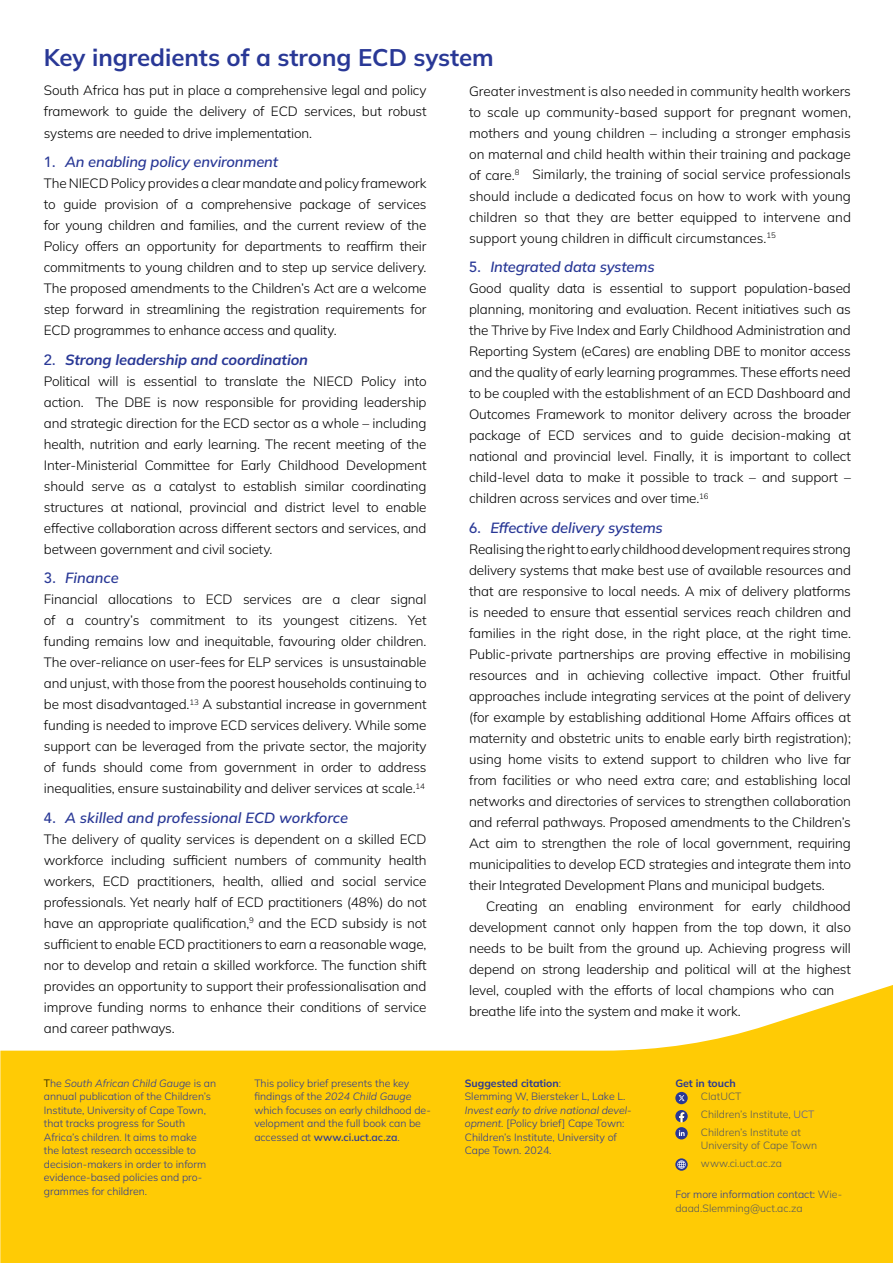
<style>
.page{position:relative;width:893px;height:1263px;background:#fff}
.page>*{position:absolute;margin:0;border:0;box-sizing:border-box;transform-origin:0 0}
.t1{font:700 24px "Mulish";color:#293896}
.t2{font:italic 600 14.7px "Mulish";letter-spacing:-.01em;color:#293896}
.t3{font:italic 700 14.7px "Mulish";letter-spacing:-.01em;color:#293896}
.t4{font:300 13.5px/21px "Mulish";letter-spacing:-.01em;color:#000;text-align:justify}
.t5{font:300 10.5px/13.5px "Mulish";color:#293896}
.t6{font:300 10.5px/17.7px "Mulish";color:#58595b}
.t7{font:700 10.5px "Mulish";color:#293896}
.s1{font-family:"Avenir LT Std";font-weight:500;font-style:normal}
.s2{color:#000}
.s3{font-style:italic}
.s4{font-weight:600}
.s5{font-weight:700}
.s6{color:#5055a5}
.s7{color:#293896}
</style>
<div class="page">
<svg style="left:0;top:985px;width:893px;height:278px;fill:#ffcb05"></svg>
<div style="left:675px;top:1092px;width:13px;height:12px;background:#293896;border-radius:50%"></div>
<svg style="left:679px;top:1095px;width:6px;height:6px"></svg>
<svg style="left:675px;top:1110px;width:13px;height:12px"></svg>
<div style="left:675px;top:1127px;width:13px;height:12px;background:#293896;border-radius:50%"></div>
<svg style="left:679px;top:1130px;width:6px;height:6px"></svg>
<svg style="left:675px;top:1158px;width:13px;height:13px"></svg>
<svg style="left:677px;top:1160px;width:9px;height:9px"></svg>
<h1 class="t1" style="left:44px;top:41px;width:451px">Key ingredients of a strong ECD system</h1>
<p class="t4" style="left:44px;top:80px;width:384px">South Africa has put in place a comprehensive legal and policy framework to guide the delivery of ECD services, but robust systems are needed to drive implementation.</p>
<p class="t2" style="left:44px;top:152px;width:236px"><span class="s1">1.</span> An enabling policy environment</p>
<p class="t4" style="left:44px;top:172px;width:384px">The NIECD Policy provides a clear mandate and policy framework to guide provision of a comprehensive package of services for young children and families, and the current review of the Policy offers an opportunity for departments to reaffirm their commitments to young children and to step up service delivery.<br>The proposed amendments to the Children’s Act are a welcome step forward in streamlining the registration requirements for ECD programmes to enhance access and quality.</p>
<p class="t3" style="left:44px;top:349px;width:266px"><span class="s1">2.</span> Strong leadership and coordination</p>
<p class="t4" style="left:44px;top:370px;width:384px">Political will is essential to translate the NIECD Policy into action. The DBE is now responsible for providing leadership and strategic direction for the ECD sector as a whole – including health, nutrition and early learning. The recent meeting of the Inter-Ministerial Committee for Early Childhood Development should serve as a catalyst to establish similar coordinating structures at national, provincial and district level to enable effective collaboration across different sectors and services, and between government and civil society.</p>
<p class="t2" style="left:44px;top:568px;width:76px"><span class="s1">3.</span> Finance</p>
<p class="t4" style="left:44px;top:588px;width:384px">Financial allocations to ECD services are a clear signal of a country’s commitment to its youngest citizens. Yet funding remains low and inequitable, favouring older children.<br>The over-reliance on user-fees for ELP services is unsustainable and unjust, with those from the poorest households continuing to be most disadvantaged.<sup>13</sup> A substantial increase in government funding is needed to improve ECD services delivery. While some support can be leveraged from the private sector, the majority of funds should come from government in order to address inequalities, ensure sustainability and deliver services at scale.<sup>14</sup></p>
<p class="t2" style="left:44px;top:807px;width:306px"><span class="s1">4.</span> A skilled and professional ECD workforce</p>
<p class="t4" style="left:44px;top:828px;width:384px">The delivery of quality services is dependent on a skilled ECD workforce including sufficient numbers of community health workers, ECD practitioners, health, allied and social service professionals. Yet nearly half of ECD practitioners (48%) do not have an appropriate qualification,<sup>9</sup> and the ECD subsidy is not sufficient to enable ECD practitioners to earn a reasonable wage, nor to develop and retain a skilled workforce. The function shift provides an opportunity to support their professionalisation and improve funding norms to enhance their conditions of service and career pathways.</p>
<p class="t4" style="left:469px;top:80px;width:383px">Greater investment is also needed in community health workers to scale up community-based support for pregnant women, mothers and young children – including a stronger emphasis on maternal and child health within their training and package of care.<sup>8</sup> Similarly, the training of social service professionals should include a dedicated focus on how to work with young children so that they are better equipped to intervene and support young children in difficult circumstances.<sup>15</sup></p>
<p class="t2" style="left:469px;top:257px;width:187px"><span class="s1">5.</span> Integrated data systems</p>
<p class="t4" style="left:469px;top:277px;width:383px">Good quality data is essential to support population-based planning, monitoring and evaluation. Recent initiatives such as the Thrive by Five Index and Early Childhood Administration and Reporting System (eCares) are enabling DBE to monitor access and the quality of early learning programmes. These efforts need to be coupled with the establishment of an ECD Dashboard and Outcomes Framework to monitor delivery across the broader package of ECD services and to guide decision-making at national and provincial level. Finally, it is important to collect child-level data to make it possible to track – and support – children across services and over time.<sup>16</sup></p>
<p class="t2" style="left:469px;top:517px;width:195px"><span class="s1">6.</span> Effective delivery systems</p>
<p class="t4" style="left:469px;top:538px;width:383px">Realising the right to early childhood development requires strong delivery systems that make best use of available resources and that are responsive to local needs. A mix of delivery platforms is needed to ensure that essential services reach children and families in the right dose, in the right place, at the right time.<br>Public-private partnerships are proving effective in mobilising resources and in achieving collective impact. Other fruitful approaches include integrating services at the point of delivery (for example by establishing additional Home Affairs offices at maternity and obstetric units to enable early birth registration); using home visits to extend support to children who live far from facilities or who need extra care; and establishing local networks and directories of services to strengthen collaboration and referral pathways. Proposed amendments to the Children’s Act aim to strengthen the role of local government, requiring municipalities to develop ECD strategies and integrate them into their Integrated Development Plans and municipal budgets.</p>
<p class="t4" style="left:469px;top:895px;width:383px;text-align:left;text-indent:17px">Creating an enabling environment for early childhood development cannot only happen from the top down, it also needs to be built from the ground up. Achieving progress will depend on strong leadership and political will at the highest level, coupled with the efforts of local champions who can breathe life into the system and make it work.</p>
<p class="t5" style="left:44px;top:1076px;width:174px"><span class="s2">T</span>he <span class="s3">South African Child Gauge</span> is an annual publication of the Children’s Institute, University of Cape Town, that tracks progress for South Africa’s children. It aims to make<br>the latest research accessible to decision-makers in order to inform evidence-based policies and pro&shy;grammes for children.</p>
<p class="t5" style="left:254px;top:1076px;width:178px">This policy brief presents the key findings of the <span class="s3">2024 Child Gauge </span>which focuses on early childhood de&shy;velopment and the full book can be accessed at <span class="s4">www.ci.uct.ac.za</span>.</p>
<p class="t5" style="left:465px;top:1076px;width:162px"><span class="s5">Suggested citation</span>:<br>Slemming W, Biersteker L, Lake L.</p>
<p class="t5" style="left:465px;top:1103px;width:168px"><span class="s3">Invest early to drive national devel&shy;opment.</span> [Policy brief] Cape Town:<br>Children’s Institute, University of<br>Cape Town. 2024.</p>
<p class="t7" style="left:675px;top:1076px;width:62px">Get in touch</p>
<p class="t6" style="left:701px;top:1087px;width:115px">CIatUCT<br>Children’s Institute, <span class="s6">UCT<br></span>Children’s Institute at</p>
<p class="t6" style="left:701px;top:1136px;width:118px">University of Cape Town www.ci.uct.ac.za</p>
<p class="t6" style="left:675px;top:1187px;width:168px;line-height:13.5px"><span class="s7">For more information contact:</span> Wie&shy;daad.Slemming@uct.ac.za</p>
</div>
